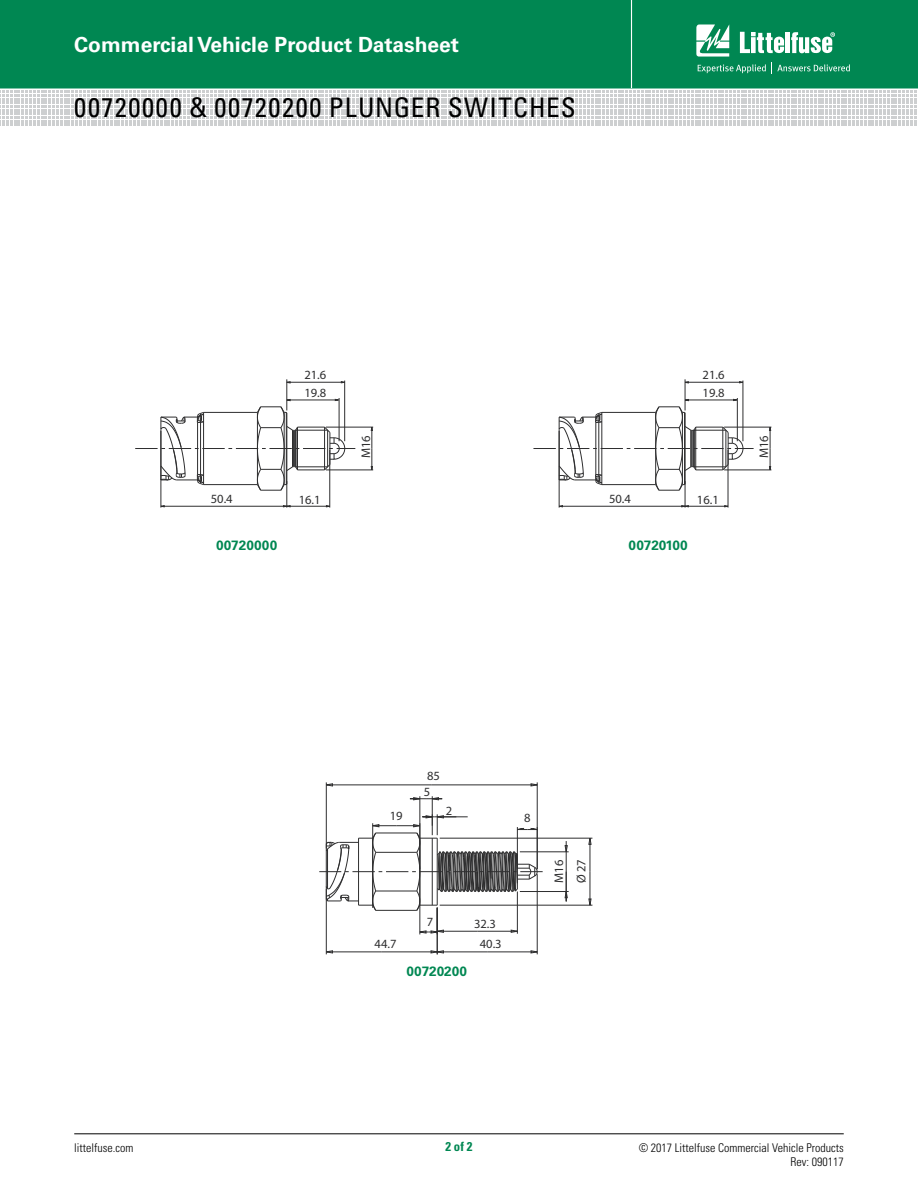
<style>
.page{position:relative;width:918px;height:1188px;background:#fff}
.page>*{position:absolute;margin:0;border:0;box-sizing:border-box;transform-origin:0 0}
.t1{font:condensed 27px "Univers LT Std";letter-spacing:.05em;color:#000}
.t2{font:700 21px "Univers LT Std";color:#fff}
.t3{font:700 13.5px "Univers LT Std";color:#008752}
.t4{font:700 13.5px "Univers LT Std";letter-spacing:.02em;color:#008752}
.t5{font:700 condensed 12.75px "Univers LT Std";color:#008752}
.t6{font:condensed 12.6px/17.7px "Helvetica Neue";color:#2e2e2f}
.t7{font:300 condensed 12px/13.5px "Univers LT Std";color:#000;text-align:right}
</style>
<div class="page">
<div style="left:0;top:0;width:918px;height:88px;background:#008752"></div>
<hr style="left:631px;top:0;width:1px;height:88px;background:#fff">
<hr style="left:74px;top:1134px;width:770px;height:1px;background:#000">
<svg style="left:0;top:91px;width:917px;height:35px"></svg>
<svg style="left:696px;top:24px;width:33px;height:33px"></svg>
<hr style="left:786px;top:32px;width:4px;height:21px;background:#fff">
<svg style="left:791px;top:32px;width:44px;height:21px"></svg>
<svg style="left:740px;top:32px;width:44px;height:21px"></svg>
<svg style="left:698px;top:64px;width:68px;height:9px"></svg>
<svg style="left:772px;top:63px;width:78px;height:11px"></svg>
<hr style="left:344px;top:381px;width:1px;height:60px;background:#2e2e2f">
<hr style="left:287px;top:382px;width:56px;height:1px;background:#2e2e2f">
<hr style="left:286px;top:379px;width:1px;height:31px;background:#2e2e2f">
<svg style="left:286px;top:381px;width:5px;height:3px"></svg>
<svg style="left:340px;top:381px;width:6px;height:3px"></svg>
<hr style="left:326px;top:469px;width:47px;height:1px;background:#2e2e2f">
<hr style="left:326px;top:427px;width:47px;height:1px;background:#2e2e2f">
<svg style="left:370px;top:426px;width:3px;height:45px"></svg>
<svg style="left:135px;top:398px;width:220px;height:110px"></svg>
<hr style="left:743px;top:381px;width:1px;height:60px;background:#2e2e2f">
<hr style="left:685px;top:382px;width:56px;height:1px;background:#2e2e2f">
<hr style="left:685px;top:379px;width:1px;height:31px;background:#2e2e2f">
<svg style="left:739px;top:381px;width:5px;height:3px"></svg>
<hr style="left:724px;top:469px;width:47px;height:1px;background:#2e2e2f">
<hr style="left:724px;top:427px;width:47px;height:1px;background:#2e2e2f">
<svg style="left:768px;top:426px;width:4px;height:45px"></svg>
<svg style="left:533px;top:398px;width:221px;height:110px"></svg>
<hr style="left:326px;top:889px;width:1px;height:65px;background:#2e2e2f">
<hr style="left:382px;top:951px;width:55px;height:1px;background:#2e2e2f">
<hr style="left:326px;top:951px;width:56px;height:1px;background:#2e2e2f">
<svg style="left:325px;top:950px;width:8px;height:4px"></svg>
<hr style="left:437px;top:908px;width:1px;height:46px;background:#2e2e2f">
<hr style="left:537px;top:874px;width:1px;height:80px;background:#2e2e2f">
<hr style="left:437px;top:951px;width:50px;height:1px;background:#2e2e2f">
<hr style="left:487px;top:951px;width:50px;height:1px;background:#2e2e2f">
<svg style="left:430px;top:950px;width:14px;height:4px"></svg>
<svg style="left:530px;top:950px;width:8px;height:4px"></svg>
<hr style="left:326px;top:782px;width:1px;height:66px;background:#2e2e2f">
<hr style="left:537px;top:782px;width:1px;height:87px;background:#2e2e2f">
<hr style="left:326px;top:784px;width:106px;height:1px;background:#2e2e2f">
<hr style="left:432px;top:784px;width:105px;height:1px;background:#2e2e2f">
<svg style="left:325px;top:783px;width:8px;height:4px"></svg>
<svg style="left:530px;top:783px;width:8px;height:4px"></svg>
<hr style="left:520px;top:851px;width:49px;height:1px;background:#2e2e2f">
<hr style="left:520px;top:891px;width:49px;height:1px;background:#2e2e2f">
<hr style="left:419px;top:796px;width:1px;height:73px;background:#2e2e2f">
<hr style="left:432px;top:796px;width:1px;height:30px;background:#2e2e2f">
<svg style="left:410px;top:797px;width:32px;height:4px"></svg>
<hr style="left:440px;top:838px;width:152px;height:1px;background:#2e2e2f">
<hr style="left:440px;top:905px;width:152px;height:1px;background:#2e2e2f">
<hr style="left:590px;top:838px;width:1px;height:34px;background:#2e2e2f">
<hr style="left:590px;top:872px;width:1px;height:33px;background:#2e2e2f">
<svg style="left:588px;top:837px;width:4px;height:8px"></svg>
<svg style="left:588px;top:898px;width:4px;height:8px"></svg>
<svg style="left:319px;top:812px;width:249px;height:122px"></svg>
<h2 class="t2" style="left:74px;top:32px;width:386px">Commercial Vehicle Product Datasheet</h2>
<h1 class="t1" style="left:74px;top:91px;width:503px">00720000 &amp; 00720200 PLUNGER SWITCHES</h1>
<p class="t6" style="left:304px;top:366px;width:23px">21.6<br>19.8</p>
<p class="t6" style="left:703px;top:366px;width:23px">21.6<br>19.8</p>
<p class="t6" style="left:357px;top:458px;width:24px;rotate:-90deg">M16</p>
<p class="t6" style="left:755px;top:458px;width:24px;rotate:-90deg">M16</p>
<p class="t6" style="left:211px;top:490px;width:23px">50.4</p>
<p class="t6" style="left:299px;top:491px;width:23px">16.1</p>
<p class="t6" style="left:609px;top:490px;width:23px">50.4</p>
<p class="t6" style="left:697px;top:491px;width:23px">16.1</p>
<p class="t4" style="left:216px;top:537px;width:63px">00720000</p>
<p class="t3" style="left:629px;top:537px;width:61px">00720100</p>
<p class="t6" style="left:390px;top:807px;width:14px">19</p>
<p class="t6" style="left:427px;top:766px;width:14px">85</p>
<p class="t6" style="left:424px;top:782px;width:8px">5</p>
<p class="t6" style="left:446px;top:802px;width:8px">2</p>
<p class="t6" style="left:524px;top:809px;width:8px">8</p>
<p class="t6" style="left:427px;top:912px;width:8px">7</p>
<p class="t6" style="left:474px;top:915px;width:23px">32.3</p>
<p class="t6" style="left:375px;top:935px;width:23px">44.7</p>
<p class="t6" style="left:480px;top:935px;width:23px">40.3</p>
<p class="t3" style="left:406px;top:963px;width:62px">00720200</p>
<p class="t6" style="left:548px;top:883px;width:26px;line-height:22.2px;rotate:-90deg">M16<br>Ø 27</p>
<p class="t7" style="left:74px;top:1141px;width:61px">littelfuse.com</p>
<p class="t5" style="left:445px;top:1139px;width:29px">2 of 2</p>
<p class="t7" style="left:639px;top:1141px;width:207px">© 2017 Littelfuse Commercial Vehicle Products<br>Rev: 090117</p>
</div>
